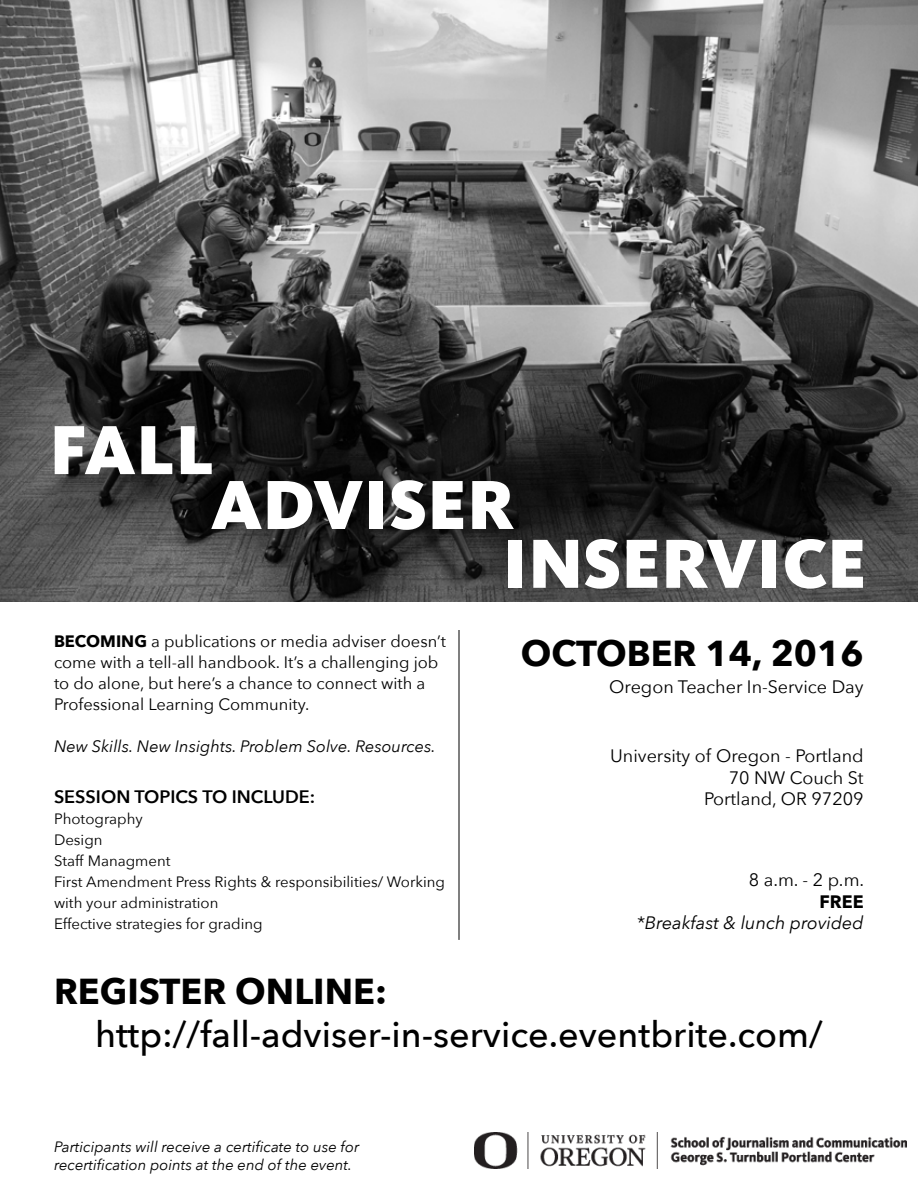
<style>
.page{position:relative;width:918px;height:1188px;background:#fff}
.page>*{position:absolute;margin:0;border:0;box-sizing:border-box;transform-origin:0 0}
.t1{font:900 72px "Kievit";color:#fff}
.t2{font:500 36px "Avenir Next";color:#000}
.t3{font:700 36px "Avenir Next";color:#000}
.t4{font:18px/21.6px "Avenir Next";color:#000;text-align:right}
.t5{font:italic 18px "Avenir Next";color:#000}
.t6{font:600 18px "Avenir Next";color:#000}
.t7{font:700 18px "Avenir Next";color:#000}
.t8{font:16.5px/21px "Avenir Next";color:#000}
.t9{font:italic 16.5px "Avenir Next";color:#000}
.t10{font:15px/21px "Avenir Next";color:#000}
.t11{font:italic 15px/18px "Avenir Next";color:#000}
.s1{font-weight:700}
</style>
<div class="page">
<img style="left:0;top:0;width:918px;height:601px">
<hr style="left:459px;top:630px;width:1px;height:310px;background:#000">
<img style="left:474px;top:1133px;width:432px;height:36px">
<h1 class="t1" style="left:50px;top:406px;width:167px">FALL</h1>
<h1 class="t1" style="left:211px;top:461px;width:306px">ADVISER</h1>
<h1 class="t1" style="left:502px;top:520px;width:366px">INSERVICE</h1>
<p class="t8" style="left:54px;top:630px;width:394px"><span class="s1">BECOMING</span> a publications or media adviser doesn’t come with a tell-all handbook. It’s a challenging job to do alone, but here’s a chance to connect with a Professional Learning Community.</p>
<p class="t9" style="left:54px;top:732px;width:383px">New Skills. New Insights. Problem Solve. Resources.</p>
<p class="t6" style="left:54px;top:781px;width:263px">SESSION TOPICS TO INCLUDE:</p>
<p class="t10" style="left:54px;top:808px;width:393px">Photography<br>Design<br>Staff Managment<br>First Amendment Press Rights &amp; responsibilities/ Working with your administration<br>Effective strategies for grading</p>
<h2 class="t3" style="left:521px;top:622px;width:344px">OCTOBER 14, 2016</h2>
<p class="t4" style="left:609px;top:675px;width:256px">Oregon Teacher In-Service Day</p>
<p class="t4" style="left:610px;top:744px;width:255px">University of Oregon - Portland<br>70 NW Couch St<br>Portland, OR 97209</p>
<p class="t4" style="left:749px;top:868px;width:117px">8 a.m. - 2 p.m.</p>
<p class="t7" style="left:820px;top:886px;width:46px">FREE</p>
<p class="t5" style="left:637px;top:908px;width:228px">*Breakfast &amp; lunch provided</p>
<h2 class="t3" style="left:54px;top:960px;width:335px">REGISTER ONLINE:</h2>
<h2 class="t2" style="left:95px;top:1004px;width:729px">http://fall-adviser-in-service.eventbrite.com/</h2>
<p class="t11" style="left:54px;top:1137px;width:307px">Participants will receive a certificate to use for recertification points at the end of the event.</p>
</div>
